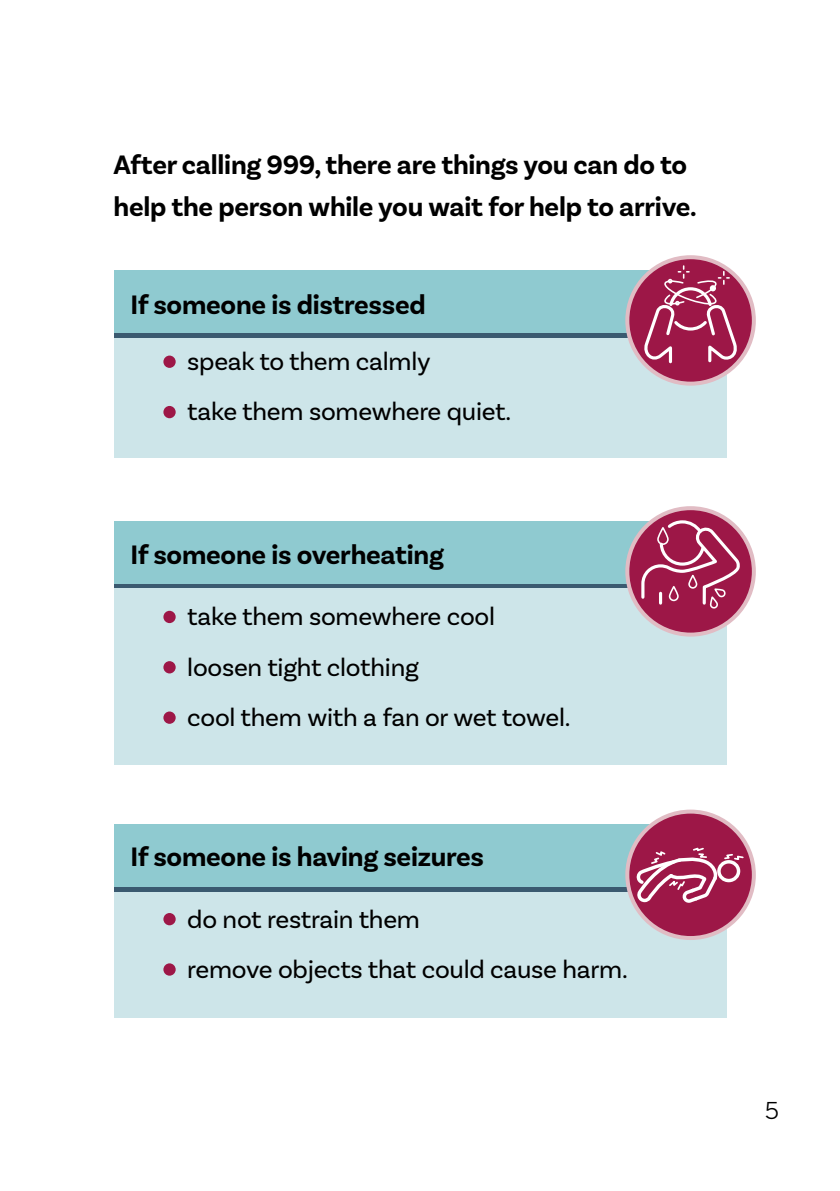
<style>
.page{position:relative;width:840px;height:1191px;background:#fff}
.page>*{position:absolute;margin:0;border:0;box-sizing:border-box;transform-origin:0 0}
.body{font:700 28px/42px "Basic Sans";letter-spacing:-.01em;color:#000}
.t1{font:26px "Basic Sans";letter-spacing:-.01em;color:#000}
.t2{font:300 26px "Basic Sans";color:#000}
.s1{font-size:60px;color:#9d1747}
</style>
<div class="page">
<div style="left:113px;top:282px;width:613px;height:175px;background:#cde5e9"></div>
<div style="left:113px;top:286px;width:613px;height:51px;background:#3a5a70"></div>
<div style="left:113px;top:270px;width:613px;height:63px;background:#8fcad0"></div>
<div style="left:113px;top:532px;width:613px;height:233px;background:#cde5e9"></div>
<div style="left:113px;top:537px;width:613px;height:51px;background:#3a5a70"></div>
<div style="left:113px;top:521px;width:613px;height:63px;background:#8fcad0"></div>
<div style="left:113px;top:836px;width:613px;height:181px;background:#cde5e9"></div>
<div style="left:113px;top:840px;width:613px;height:51px;background:#3a5a70"></div>
<div style="left:113px;top:824px;width:613px;height:63px;background:#8fcad0"></div>
<svg style="left:627px;top:257px;width:126px;height:127px;background:#a62d58"></svg>
<svg style="left:643px;top:266px;width:94px;height:99px;background:#ae4067"></svg>
<div style="left:625px;top:255px;width:130px;height:131px;border:4px solid #e1bcc4;border-radius:50%"></div>
<div style="left:627px;top:508px;width:126px;height:126px;background:#9d1747;border-radius:50%"></div>
<svg style="left:639px;top:519px;width:103px;height:91px"></svg>
<div style="left:625px;top:506px;width:130px;height:130px;border:4px solid #e1bcc4;border-radius:50%"></div>
<div style="left:627px;top:811px;width:126px;height:127px;background:#9d1747;border-radius:50%"></div>
<svg style="left:633px;top:846px;width:111px;height:59px"></svg>
<div style="left:625px;top:809px;width:130px;height:131px;border:4px solid #e1bcc4;border-radius:50%"></div>
<p class="body" style="left:113px;top:144px;width:584px">After calling 999, there are things you can do to help the person while you wait for help to arrive.</p>
<p class="body" style="left:130px;top:284px;width:296px">If someone is distressed</p>
<p class="t1" style="left:159px;top:346px;width:273px"><span class="s1">•</span> speak to them calmly</p>
<p class="t1" style="left:159px;top:396px;width:353px"><span class="s1">•</span> take them somewhere quiet.</p>
<p class="body" style="left:130px;top:533px;width:315px">If someone is overheating</p>
<p class="t1" style="left:159px;top:601px;width:337px"><span class="s1">•</span> take them somewhere cool</p>
<p class="t1" style="left:159px;top:651px;width:261px"><span class="s1">•</span> loosen tight clothing</p>
<p class="t1" style="left:159px;top:702px;width:413px"><span class="s1">•</span> cool them with a fan or wet towel.</p>
<p class="body" style="left:130px;top:835px;width:355px">If someone is having seizures</p>
<p class="t1" style="left:159px;top:903px;width:262px"><span class="s1">•</span> do not restrain them</p>
<p class="t1" style="left:159px;top:953px;width:470px"><span class="s1">•</span> remove objects that could cause harm.</p>
<p class="t2" style="left:764px;top:1095px;width:16px">5</p>
</div>
